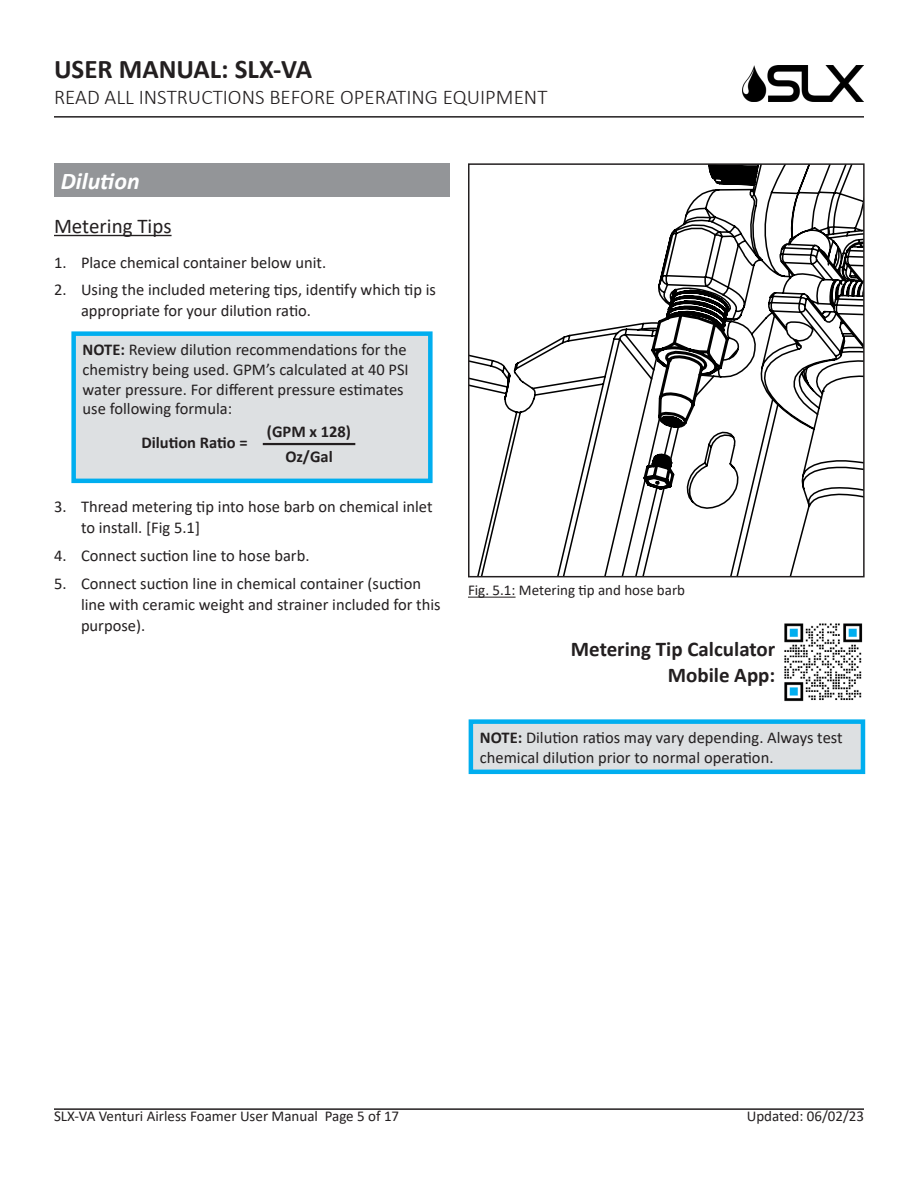
<style>
.page{position:relative;width:918px;height:1188px;background:#fff}
.page>*{position:absolute;margin:0;border:0;box-sizing:border-box;transform-origin:0 0}
.t1{font:700 27px "Calibri";color:#231f20}
.Topic_Header{font:italic 700 24px "Calibri";color:#fff}
.t2{font:300 21px "Calibri";color:#231f20}
.t3{font:700 21px/25.2px "Calibri";color:#231f20;text-align:right}
.Paragraph_body_1{font:21px "Calibri";color:#231f20}
.t4{font:16.5px/21px "Calibri";color:#231f20}
.t5{font:700 16.5px "Calibri";color:#231f20}
.t6{font:15px "Calibri";color:#231f20}
.s1{font-weight:700}
</style>
<div class="page">
<hr style="left:54px;top:1108px;width:810px;height:2px;background:#231f20">
<hr style="left:54px;top:116px;width:810px;height:2px;background:#231f20">
<img style="left:742px;top:65px;width:122px;height:37px">
<hr style="left:54px;top:235px;width:118px;height:1px;background:#231f20">
<div style="left:54px;top:163px;width:396px;height:34px;background:#939598"></div>
<div style="left:74px;top:334px;width:356px;height:147px;background:#dde0e2"></div>
<hr style="left:263px;top:443px;width:92px;height:2px;background:#231f20">
<div style="left:71px;top:331px;width:362px;height:152px;border:4px solid #00aeef"></div>
<hr style="left:468px;top:597px;width:48px;height:1px;background:#231f20">
<svg style="left:471px;top:166px;width:391px;height:408px"></svg>
<svg style="left:641px;top:286px;width:90px;height:206px"></svg>
<div style="left:468px;top:163px;width:397px;height:414px;border:2px solid #231f20"></div>
<div style="left:471px;top:722px;width:392px;height:50px;background:#dde0e2"></div>
<div style="left:469px;top:719px;width:396px;height:55px;border:4px solid #00aeef"></div>
<img style="left:784px;top:623px;width:79px;height:79px">
<h1 class="t1" style="left:54px;top:50px;width:260px">USER MANUAL: SLX-VA</h1>
<p class="t2" style="left:54px;top:84px;width:495px">READ ALL INSTRUCTIONS BEFORE OPERATING EQUIPMENT</p>
<p class="Topic_Header" style="left:61px;top:164px;width:80px">Dilution</p>
<p class="Paragraph_body_1" style="left:54px;top:212px;width:119px">Metering Tips</p>
<p class="t4" style="left:54px;top:251px;width:274px">1. Place chemical container below unit.</p>
<p class="t4" style="left:81px;top:279px;width:357px;text-indent:-27px">2. Using the included metering tips, identify which tip is appropriate for your dilution ratio.</p>
<p class="t4" style="left:83px;top:339px;width:328px;line-height:19.8px"><span class="s1">NOTE:</span> Review dilution recommendations for the chemistry being used. GPM’s calculated at 40 PSI water pressure. For different pressure estimates use following formula:</p>
<p class="t5" style="left:141px;top:431px;width:108px">Dilution Ratio =</p>
<p class="t5" style="left:267px;top:420px;width:86px">(GPM x 128)</p>
<p class="t5" style="left:285px;top:445px;width:49px">Oz/Gal</p>
<p class="t4" style="left:81px;top:496px;width:353px;text-indent:-27px">3. Thread metering tip into hose barb on chemical inlet to install. [Fig 5.1]</p>
<p class="t4" style="left:54px;top:544px;width:257px">4. Connect suction line to hose barb.</p>
<p class="t4" style="left:81px;top:572px;width:361px;text-indent:-27px">5. Connect suction line in chemical container (suction line with ceramic weight and strainer included for this purpose).</p>
<p class="t6" style="left:468px;top:580px;width:219px">Fig. 5.1: Metering tip and hose barb</p>
<p class="t3" style="left:571px;top:636px;width:206px">Metering Tip Calculator<br>Mobile App:</p>
<p class="t4" style="left:480px;top:727px;width:364px;line-height:19.8px"><span class="s1">NOTE:</span> Dilution ratios may vary depending. Always test chemical dilution prior to normal operation.</p>
<p class="t6" style="left:54px;top:1106px;width:347px">SLX-VA Venturi Airless Foamer User Manual Page 5 of 17</p>
<p class="t6" style="left:747px;top:1106px;width:119px">Updated: 06/02/23</p>
</div>
